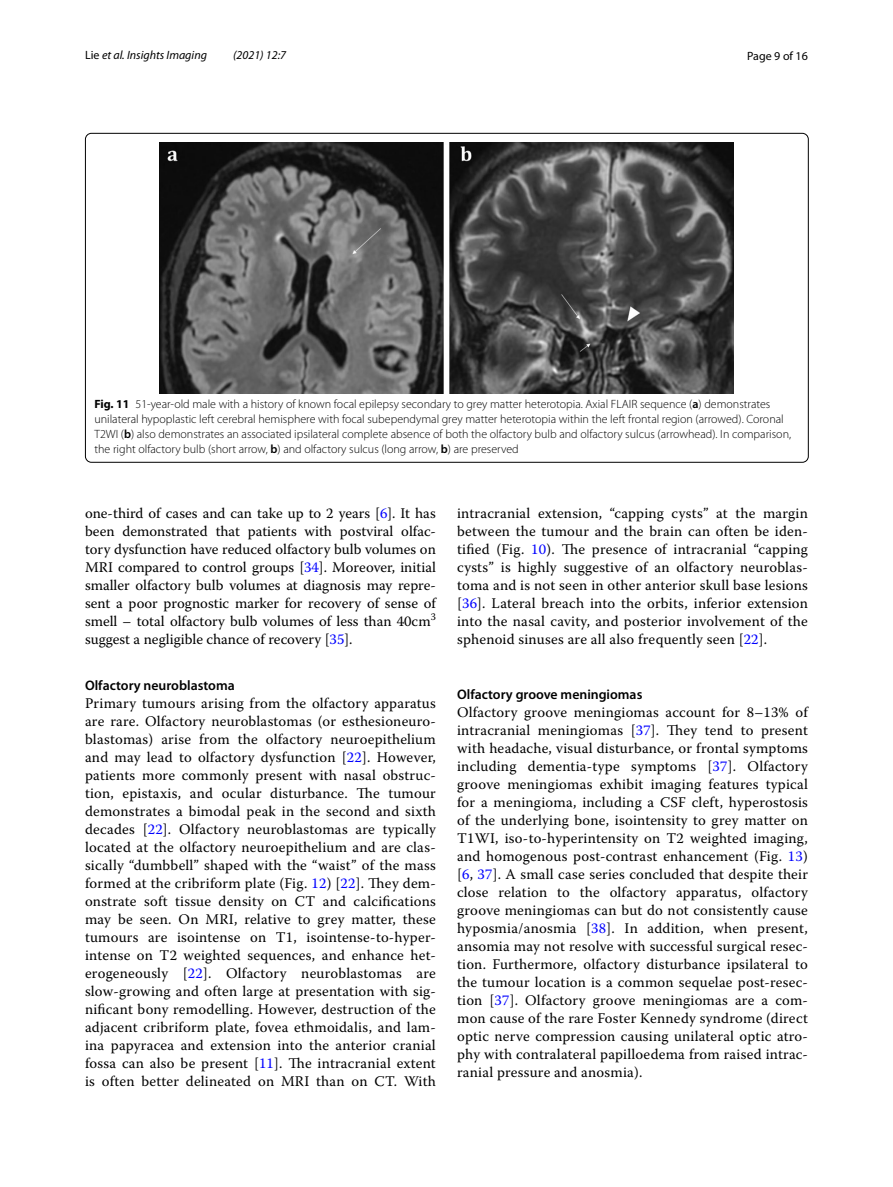
<style>
.page{position:relative;width:893px;height:1187px;background:#fff}
.page>*{position:absolute;margin:0;border:0;box-sizing:border-box;transform-origin:0 0}
.t1{font:14.7px/18px "Warnock Pro";letter-spacing:.015em;color:#000;text-align:justify}
.t2{font:600 13.8px "Myriad Pro";color:#000}
.t3{font:300 12px/15px "Myriad Pro";color:#000}
.t4{font:italic 12px "Myriad Pro";color:#000}
.t5{font:12px "Myriad Pro";color:#000}
.s1{font-style:normal}
.s2{font-weight:700}
.s3{font-weight:600}
.s4{color:#00f}
</style>
<div class="page">
<img style="left:160px;top:142px;width:574px;height:251px">
<p class="t4" style="left:85px;top:48px;width:123px"><span class="s1">Lie</span> et al. Insights Imaging</p>
<p class="t4" style="left:233px;top:48px;width:54px">(2021) 12:7</p>
<p class="t5" style="left:747px;top:48px;width:62px">Page 9 of 16</p>
<p class="t3" style="left:94px;top:397px;width:698px"><span class="s2">Fig. 11</span> 51-year-old male with a history of known focal epilepsy secondary to grey matter heterotopia. Axial FLAIR sequence (<span class="s3">a</span>) demonstrates unilateral hypoplastic left cerebral hemisphere with focal subependymal grey matter heterotopia within the left frontal region (arrowed). Coronal T2WI (<span class="s3">b</span>) also demonstrates an associated ipsilateral complete absence of both the olfactory bulb and olfactory sulcus (arrowhead). In comparison, the right olfactory bulb (short arrow, <span class="s3">b</span>) and olfactory sulcus (long arrow, <span class="s3">b</span>) are preserved</p>
<p class="t1" style="left:85px;top:504px;width:352px">one-third of cases and can take up to 2 years [<span class="s4">6</span>]. It has been demonstrated that patients with postviral olfac&shy;tory dysfunction have reduced olfactory bulb volumes on MRI compared to control groups [<span class="s4">34</span>]. Moreover, initial smaller olfactory bulb volumes at diagnosis may repre&shy;sent a poor prognostic marker for recovery of sense of smell – total olfactory bulb volumes of less than 40cm<sup>3 </sup>suggest a negligible chance of recovery [<span class="s4">35</span>].</p>
<p class="t2" style="left:85px;top:676px;width:151px">Olfactory neuroblastoma</p>
<p class="t1" style="left:85px;top:694px;width:352px">Primary tumours arising from the olfactory apparatus are rare. Olfactory neuroblastomas (or esthesioneuro&shy;blastomas) arise from the olfactory neuroepithelium and may lead to olfactory dysfunction [<span class="s4">22</span>]. However, patients more commonly present with nasal obstruc&shy;tion, epistaxis, and ocular disturbance. The tumour demonstrates a bimodal peak in the second and sixth decades [<span class="s4">22</span>]. Olfactory neuroblastomas are typically located at the olfactory neuroepithelium and are clas&shy;sically “dumbbell” shaped with the “waist” of the mass formed at the cribriform plate (Fig. <span class="s4">12</span>) [<span class="s4">22</span>]. They dem&shy;onstrate soft tissue density on CT and calcifications may be seen. On MRI, relative to grey matter, these tumours are isointense on T1, isointense-to-hyper&shy;intense on T2 weighted sequences, and enhance het&shy;erogeneously [<span class="s4">22</span>]. Olfactory neuroblastomas are slow-growing and often large at presentation with sig&shy;nificant bony remodelling. However, destruction of the adjacent cribriform plate, fovea ethmoidalis, and lam&shy;ina papyracea and extension into the anterior cranial fossa can also be present [<span class="s4">11</span>]. The intracranial extent is often better delineated on MRI than on CT. With</p>
<p class="t1" style="left:457px;top:504px;width:352px">intracranial extension, “capping cysts” at the margin between the tumour and the brain can often be iden&shy;tified (Fig. <span class="s4">10</span>). The presence of intracranial “capping cysts” is highly suggestive of an olfactory neuroblas&shy;toma and is not seen in other anterior skull base lesions [<span class="s4">36</span>]. Lateral breach into the orbits, inferior extension into the nasal cavity, and posterior involvement of the sphenoid sinuses are all also frequently seen [<span class="s4">22</span>].</p>
<p class="t2" style="left:457px;top:685px;width:187px">Olfactory groove meningiomas</p>
<p class="t1" style="left:457px;top:702px;width:352px">Olfactory groove meningiomas account for 8–13% of intracranial meningiomas [<span class="s4">37</span>]. They tend to present with headache, visual disturbance, or frontal symptoms including dementia-type symptoms [<span class="s4">37</span>]. Olfactory groove meningiomas exhibit imaging features typical for a meningioma, including a CSF cleft, hyperostosis of the underlying bone, isointensity to grey matter on T1WI, iso-to-hyperintensity on T2 weighted imaging, and homogenous post-contrast enhancement (Fig. <span class="s4">13</span>) [<span class="s4">6</span>, <span class="s4">37</span>]. A small case series concluded that despite their close relation to the olfactory apparatus, olfactory groove meningiomas can but do not consistently cause hyposmia/anosmia [<span class="s4">38</span>]. In addition, when present, ansomia may not resolve with successful surgical resec&shy;tion. Furthermore, olfactory disturbance ipsilateral to the tumour location is a common sequelae post-resec&shy;tion [<span class="s4">37</span>]. Olfactory groove meningiomas are a com&shy;mon cause of the rare Foster Kennedy syndrome (direct optic nerve compression causing unilateral optic atro&shy;phy with contralateral papilloedema from raised intrac&shy;ranial pressure and anosmia).</p>
</div>
